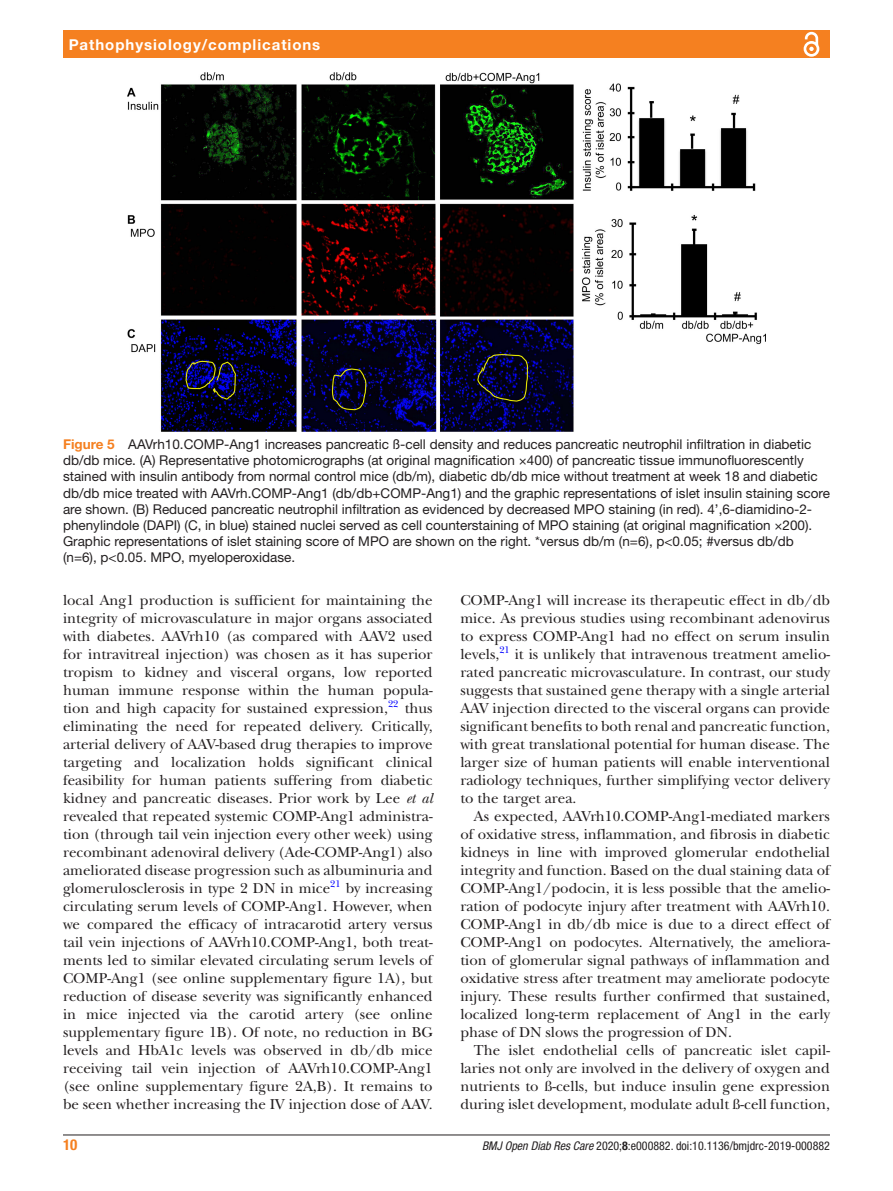
<style>
.page{position:relative;width:893px;height:1191px;background:#fff}
.page>*{position:absolute;margin:0;border:0;box-sizing:border-box;transform-origin:0 0}
.t1{font:15px/18px "New Baskerville";color:#231f20;text-align:justify}
.t2{font:700 15px "Helvetica Neue LT Std";letter-spacing:.065em;color:#fff}
.t3{font:700 condensed 15px "Helvetica Neue LT Std";color:#f58020}
.t4{font:13.5px/16.2px "Helvetica Neue LT Std";color:#231f20}
.t5{font:condensed 12px "Helvetica Neue LT Std";color:#231f20}
.t6{font:9.9px "New Baskerville";color:#00f}
.s1{font-weight:700;color:#f58020}
.s2{font-style:italic}
.s3{font-weight:700}
</style>
<div class="page">
<hr style="left:63px;top:1134px;width:767px;height:1px;background:#231f20">
<div style="left:63px;top:31px;width:767px;height:27px;background:#f58020"></div>
<svg style="left:803px;top:31px;width:17px;height:26px"></svg>
<img style="left:128px;top:73px;width:637px;height:358px">
<p class="t2" style="left:69px;top:35px;width:253px">Pathophysiology/complications</p>
<p class="t4" style="left:63px;top:436px;width:768px"><span class="s1">Figure 5</span> AAVrh10.COMP-Ang1 increases pancreatic ß-cell density and reduces pancreatic neutrophil infiltration in diabetic db/db mice. (A) Representative photomicrographs (at original magnification ×400) of pancreatic tissue immunofluorescently stained with insulin antibody from normal control mice (db/m), diabetic db/db mice without treatment at week 18 and diabetic db/db mice treated with AAVrh.COMP-Ang1 (db/db+COMP-Ang1) and the graphic representations of islet insulin staining score are shown. (B) Reduced pancreatic neutrophil infiltration as evidenced by decreased MPO staining (in red). 4’,6-diamidino-2- phenylindole (DAPI) (C, in blue) stained nuclei served as cell counterstaining of MPO staining (at original magnification ×200).<br>Graphic representations of islet staining score of MPO are shown on the right. *versus db/m (n=6), p&lt;0.05; #versus db/db (n=6), p&lt;0.05. MPO, myeloperoxidase.</p>
<p class="t1" style="left:63px;top:591px;width:371px">local Ang1 production is sufficient for maintaining the integrity of microvasculature in major organs associated with diabetes. AAVrh10 (as compared with AAV2 used for intravitreal injection) was chosen as it has superior tropism to kidney and visceral organs, low reported human immune response within the human popula&shy;tion and high capacity for sustained expression,</p>
<p class="t6" style="left:388px;top:697px;width:12px">22</p>
<p class="t1" style="left:63px;top:699px;width:371px;text-indent:342px">thus eliminating the need for repeated delivery. Critically, arterial delivery of AAV-based drug therapies to improve targeting and localization holds significant clinical feasibility for human patients suffering from diabetic kidney and pancreatic diseases. Prior work by Lee <span class="s2">et al </span>revealed that repeated systemic COMP-Ang1 administra&shy;tion (through tail vein injection every other week) using recombinant adenoviral delivery (Ade-COMP-Ang1) also ameliorated disease progression such as albuminuria and glomerulosclerosis in type 2 DN in mice</p>
<p class="t6" style="left:330px;top:877px;width:12px">21</p>
<p class="t1" style="left:63px;top:879px;width:371px;text-indent:283px">by increasing circulating serum levels of COMP-Ang1. However, when we compared the efficacy of intracarotid artery versus tail vein injections of AAVrh10.COMP-Ang1, both treat&shy;ments led to similar elevated circulating serum levels of COMP-Ang1 (see online supplementary figure 1A), but reduction of disease severity was significantly enhanced in mice injected via the carotid artery (see online supplementary figure 1B). Of note, no reduction in BG levels and HbA1c levels was observed in db/db mice receiving tail vein injection of AAVrh10.COMP-Ang1 (see online supplementary figure 2A,B). It remains to be seen whether increasing the IV injection dose of AAV.</p>
<p class="t1" style="left:460px;top:591px;width:371px">COMP-Ang1 will increase its therapeutic effect in db/db mice. As previous studies using recombinant adenovirus to express COMP-Ang1 had no effect on serum insulin levels,</p>
<p class="t6" style="left:499px;top:643px;width:12px">21</p>
<p class="t1" style="left:460px;top:645px;width:371px;text-indent:54px">it is unlikely that intravenous treatment amelio&shy;rated pancreatic microvasculature. In contrast, our study suggests that sustained gene therapy with a single arterial AAV injection directed to the visceral organs can provide significant benefits to both renal and pancreatic function, with great translational potential for human disease. The larger size of human patients will enable interventional radiology techniques, further simplifying vector delivery to the target area.</p>
<p class="t1" style="left:460px;top:807px;width:371px;text-indent:14px">As expected, AAVrh10.COMP-Ang1-mediated markers of oxidative stress, inflammation, and fibrosis in diabetic kidneys in line with improved glomerular endothelial integrity and function. Based on the dual staining data of COMP-Ang1/podocin, it is less possible that the amelio&shy;ration of podocyte injury after treatment with AAVrh10.<br>COMP-Ang1 in db/db mice is due to a direct effect of COMP-Ang1 on podocytes. Alternatively, the ameliora&shy;tion of glomerular signal pathways of inflammation and oxidative stress after treatment may ameliorate podocyte injury. These results further confirmed that sustained, localized long-term replacement of Ang1 in the early phase of DN slows the progression of DN.</p>
<p class="t1" style="left:460px;top:1041px;width:371px;text-indent:14px">The islet endothelial cells of pancreatic islet capil&shy;laries not only are involved in the delivery of oxygen and nutrients to ß-cells, but induce insulin gene expression during islet development, modulate adult ß-cell function,</p>
<p class="t3" style="left:63px;top:1135px;width:16px">10</p>
<p class="t5" style="left:482px;top:1138px;width:349px"><span class="s2">BMJ Open Diab Res Care</span> 2020;<span class="s3">8</span>:e000882. doi:10.1136/bmjdrc-2019-000882</p>
</div>
